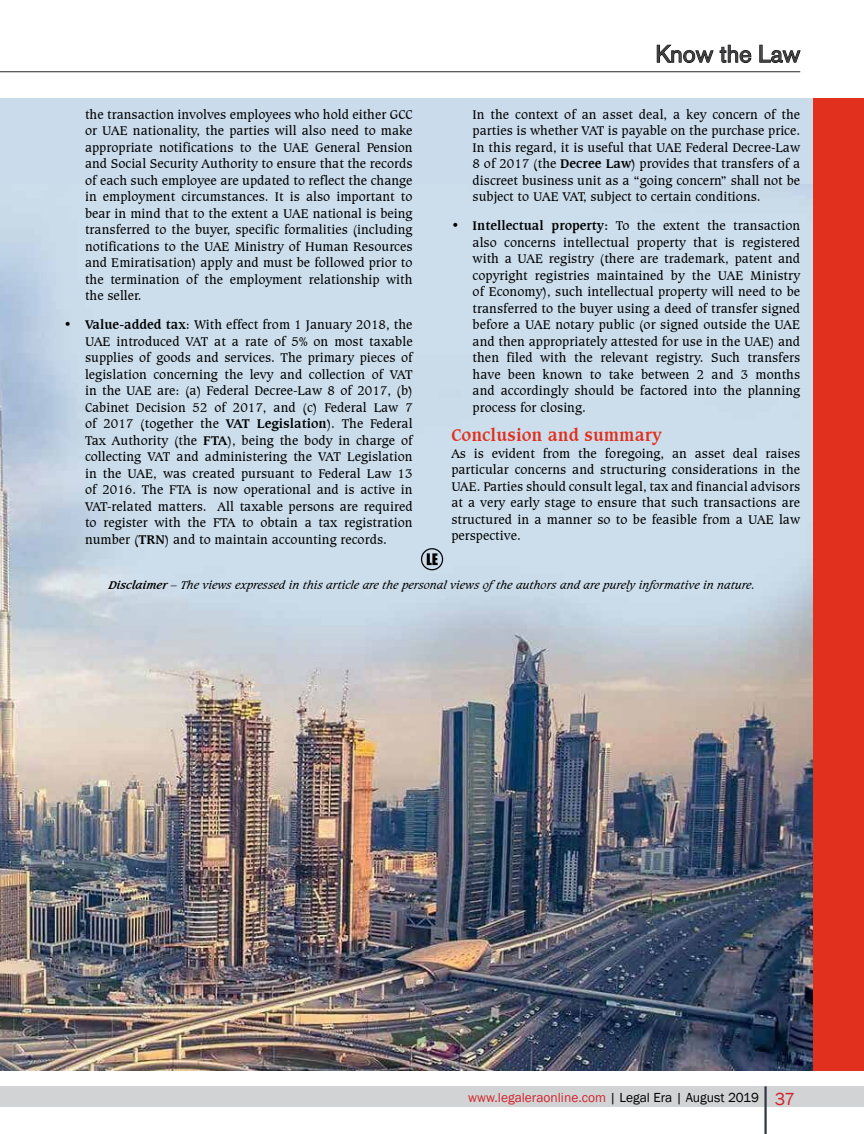
<style>
.page{position:relative;width:864px;height:1134px;background:#fff}
.page>*{position:absolute;margin:0;border:0;box-sizing:border-box;transform-origin:0 0}
.t1{font:24px "Akzidenz Grotesk BE";color:#414042}
.t2{font:700 18px "Caxton BT";color:#e1301e}
.t3{font:18px "Franklin Gothic";color:#d2232a}
.t4{font:13.5px/16.5px "Caxton BT";color:#000;text-align:justify}
.t5{font:13.5px "Franklin Gothic";color:#d2232a}
.t6{font:italic 12px "Caxton BT";color:#000}
.s1{font-weight:700}
.s2{color:#000}
</style>
<div class="page">
<div style="left:0;top:1086px;width:864px;height:21px;background:#d1d3d4"></div>
<hr style="left:764px;top:1086px;width:3px;height:48px;background:#353744">
<hr style="left:0;top:71px;width:800px;height:1px;background:#414042">
<svg style="left:657px;top:45px;width:57px;height:18px"></svg>
<svg style="left:720px;top:45px;width:31px;height:18px"></svg>
<svg style="left:759px;top:45px;width:42px;height:18px"></svg>
<div style="left:0;top:98px;width:864px;height:972px;background:#e1301e"></div>
<div style="left:0;top:98px;width:813px;height:972px;background:#cadbeb"></div>
<img style="left:0;top:250px;width:813px;height:820px">
<svg style="left:427px;top:553px;width:11px;height:12px"></svg>
<div style="left:421px;top:548px;width:22px;height:22px;border:1px solid #000;border-radius:50%"></div>
<p class="t4" style="left:85px;top:106px;width:329px">the transaction involves employees who hold either GCC or UAE nationality, the parties will also need to make appropriate notifications to the UAE General Pension and Social Security Authority to ensure that the records of each such employee are updated to reflect the change in employment circumstances. It is also important to bear in mind that to the extent a UAE national is being transferred to the buyer, specific formalities (including notifications to the UAE Ministry of Human Resources and Emiratisation) apply and must be followed prior to the termination of the employment relationship with the seller.</p>
<p class="t4" style="left:85px;top:316px;width:329px;text-indent:-21px">• <span class="s1">Value-added tax</span>: With effect from 1 January 2018, the UAE introduced VAT at a rate of 5% on most taxable supplies of goods and services. The primary pieces of legislation concerning the levy and collection of VAT in the UAE are: (a) Federal Decree-Law 8 of 2017, (b)<br>Cabinet Decision 52 of 2017, and (c) Federal Law 7 of 2017 (together the <span class="s1">VAT Legislation</span>). The Federal Tax Authority (the <span class="s1">FTA</span>), being the body in charge of collecting VAT and administering the VAT Legislation in the UAE, was created pursuant to Federal Law 13 of 2016. The FTA is now operational and is active in VAT-related matters. All taxable persons are required to register with the FTA to obtain a tax registration number (<span class="s1">TRN</span>) and to maintain accounting records.</p>
<h1 class="t1" style="left:656px;top:40px;width:146px">Know the Law</h1>
<p class="t4" style="left:473px;top:106px;width:329px">In the context of an asset deal, a key concern of the parties is whether VAT is payable on the purchase price.<br>In this regard, it is useful that UAE Federal Decree-Law 8 of 2017 (the <span class="s1">Decree Law</span>) provides that transfers of a discreet business unit as a “going concern” shall not be subject to UAE VAT, subject to certain conditions.</p>
<p class="t4" style="left:473px;top:217px;width:329px;text-indent:-21px">• <span class="s1">Intellectual property:</span> To the extent the transaction also concerns intellectual property that is registered with a UAE registry (there are trademark, patent and copyright registries maintained by the UAE Ministry of Economy), such intellectual property will need to be transferred to the buyer using a deed of transfer signed before a UAE notary public (or signed outside the UAE and then appropriately attested for use in the UAE) and then filed with the relevant registry. Such transfers have been known to take between 2 and 3 months and accordingly should be factored into the planning process for closing.</p>
<h2 class="t2" style="left:451px;top:424px;width:212px">Conclusion and summary</h2>
<p class="t4" style="left:451px;top:445px;width:350px">As is evident from the foregoing, an asset deal raises particular concerns and structuring considerations in the UAE. Parties should consult legal, tax and financial advisors at a very early stage to ensure that such transactions are structured in a manner so to be feasible from a UAE law perspective.</p>
<p class="t6" style="left:109px;top:578px;width:648px"><span class="s1">Disclaimer</span> – The views expressed in this article are the personal views ofthe authors and are purely informative in nature.</p>
<p class="t5" style="left:468px;top:1089px;width:292px">www.legaleraonline.com <span class="s2">| Legal Era | August 2019</span></p>
<h2 class="t3" style="left:775px;top:1088px;width:22px">37</h2>
</div>
